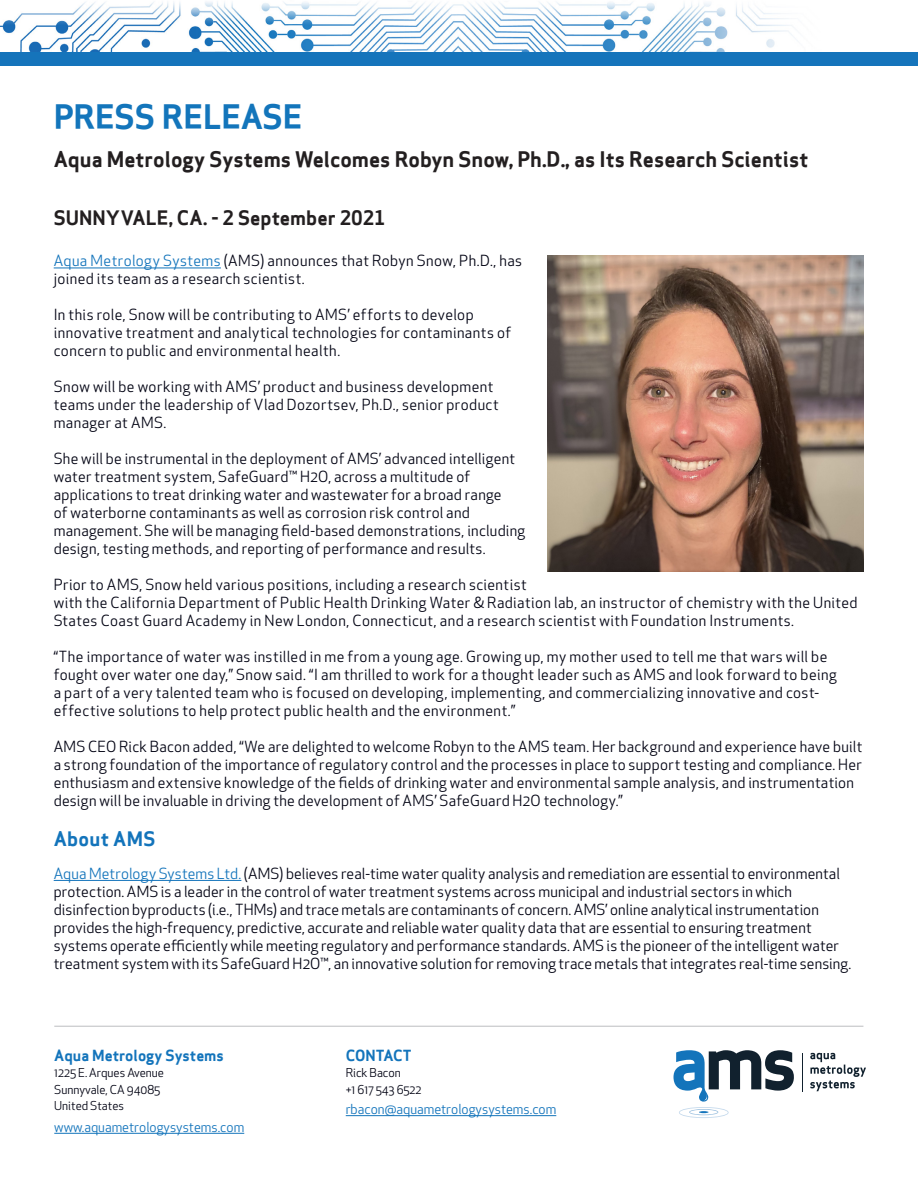
<style>
.page{position:relative;width:918px;height:1188px;background:#fff}
.page>*{position:absolute;margin:0;border:0;box-sizing:border-box;transform-origin:0 0}
.t1{font:700 33px "Apex Sans";color:#1375bb}
.t2{font:700 21px "Apex Sans";color:#231f20}
.t3{font:700 19.5px "Apex Sans";color:#231f20}
.t4{font:700 19.5px "Apex Sans";letter-spacing:.015em;color:#1374bb}
.t5{font:15px/18px "Apex New";letter-spacing:.02em;color:#000212}
.Paragraph_Style14{font:700 15px "Apex Sans";color:#1374bb}
.Paragraph_Style13{font:13.5px "Apex New";color:#1374bb}
.Paragraph_Style14-2{font:12px "Apex New";color:#000212}
.s1{color:#1374bb}
</style>
<div class="page">
<div style="left:0;top:52px;width:918px;height:13px;background:#1574bb"></div>
<hr style="left:803px;top:1053px;width:1px;height:39px;background:#11212e">
<svg style="left:810px;top:1053px;width:56px;height:38px"></svg>
<svg style="left:674px;top:1050px;width:120px;height:68px"></svg>
<img style="left:0;top:2px;width:795px;height:50px">
<hr style="left:54px;top:268px;width:167px;height:1px;background:#1374bb">
<hr style="left:54px;top:880px;width:187px;height:1px;background:#1374bb">
<img style="left:548px;top:256px;width:316px;height:315px">
<hr style="left:54px;top:1026px;width:809px;height:1px;background:#bcbdc0">
<hr style="left:346px;top:1115px;width:210px;height:1px;background:#1374bb">
<hr style="left:54px;top:1133px;width:190px;height:1px;background:#1374bb">
<p class="t1" style="left:54px;top:95px;width:250px">PRESS RELEASE</p>
<p class="t2" style="left:54px;top:145px;width:756px">Aqua Metrology Systems Welcomes Robyn Snow, Ph.D., as Its Research Scientist</p>
<p class="t3" style="left:54px;top:205px;width:334px">SUNNYVALE, CA. - 2 September 2021</p>
<p class="t5" style="left:54px;top:252px;width:470px"><span class="s1">Aqua Metrology Systems</span> (AMS) announces that Robyn Snow, Ph.D., has joined its team as a research scientist.</p>
<p class="t5" style="left:54px;top:306px;width:459px">In this role, Snow will be contributing to AMS’ efforts to develop innovative treatment and analytical technologies for contaminants of concern to public and environmental health.</p>
<p class="t5" style="left:54px;top:378px;width:447px">Snow will be working with AMS’ product and business development teams under the leadership of Vlad Dozortsev, Ph.D., senior product manager at AMS.</p>
<p class="t5" style="left:54px;top:450px;width:473px">She will be instrumental in the deployment of AMS’ advanced intelligent water treatment system, SafeGuard™ H2O, across a multitude of applications to treat drinking water and wastewater for a broad range<br>of waterborne contaminants as well as corrosion risk control and management. She will be managing field-based demonstrations, including design, testing methods, and reporting of performance and results.</p>
<p class="t5" style="left:54px;top:576px;width:805px">Prior to AMS, Snow held various positions, including a research scientist<br>with the California Department of Public Health Drinking Water &amp; Radiation lab, an instructor of chemistry with the United<br>States Coast Guard Academy in New London, Connecticut, and a research scientist with Foundation Instruments.</p>
<p class="t5" style="left:54px;top:648px;width:784px">“The importance of water was instilled in me from a young age. Growing up, my mother used to tell me that wars will be fought over water one day,” Snow said. “I am thrilled to work for a thought leader such as AMS and look forward to being a part of a very talented team who is focused on developing, implementing, and commercializing innovative and cost&shy;effective solutions to help protect public health and the environment.”</p>
<p class="t5" style="left:54px;top:738px;width:810px">AMS CEO Rick Bacon added, “We are delighted to welcome Robyn to the AMS team. Her background and experience have built a strong foundation of the importance of regulatory control and the processes in place to support testing and compliance. Her enthusiasm and extensive knowledge of the fields of drinking water and environmental sample analysis, and instrumentation design will be invaluable in driving the development of AMS’ SafeGuard H2O technology.”</p>
<p class="t4" style="left:54px;top:826px;width:103px">About AMS</p>
<p class="t5" style="left:54px;top:864px;width:799px"><span class="s1">Aqua Metrology Systems Ltd.</span> (AMS) believes real-time water quality analysis and remediation are essential to environmental protection. AMS is a leader in the control of water treatment systems across municipal and industrial sectors in which disinfection byproducts (i.e., THMs) and trace metals are contaminants of concern. AMS’ online analytical instrumentation provides the high-frequency, predictive, accurate and reliable water quality data that are essential to ensuring treatment systems operate efficiently while meeting regulatory and performance standards. AMS is the pioneer of the intelligent water treatment system with its SafeGuard H2O™, an innovative solution for removing trace metals that integrates real-time sensing.</p>
<p class="Paragraph_Style14" style="left:54px;top:1046px;width:171px">Aqua Metrology Systems</p>
<p class="Paragraph_Style14-2" style="left:54px;top:1065px;width:111px">1225 E. Arques Avenue</p>
<p class="Paragraph_Style14-2" style="left:54px;top:1082px;width:107px">Sunnyvale, CA 94085</p>
<p class="Paragraph_Style14-2" style="left:54px;top:1098px;width:71px">United States</p>
<p class="Paragraph_Style13" style="left:54px;top:1119px;width:191px">www.aquametrologysystems.com</p>
<p class="Paragraph_Style14" style="left:346px;top:1046px;width:67px">CONTACT</p>
<p class="Paragraph_Style14-2" style="left:346px;top:1065px;width:57px">Rick Bacon</p>
<p class="Paragraph_Style14-2" style="left:346px;top:1082px;width:77px">+1 617 543 6522</p>
<p class="Paragraph_Style13" style="left:346px;top:1101px;width:212px">rbacon@aquametrologysystems.com</p>
</div>
